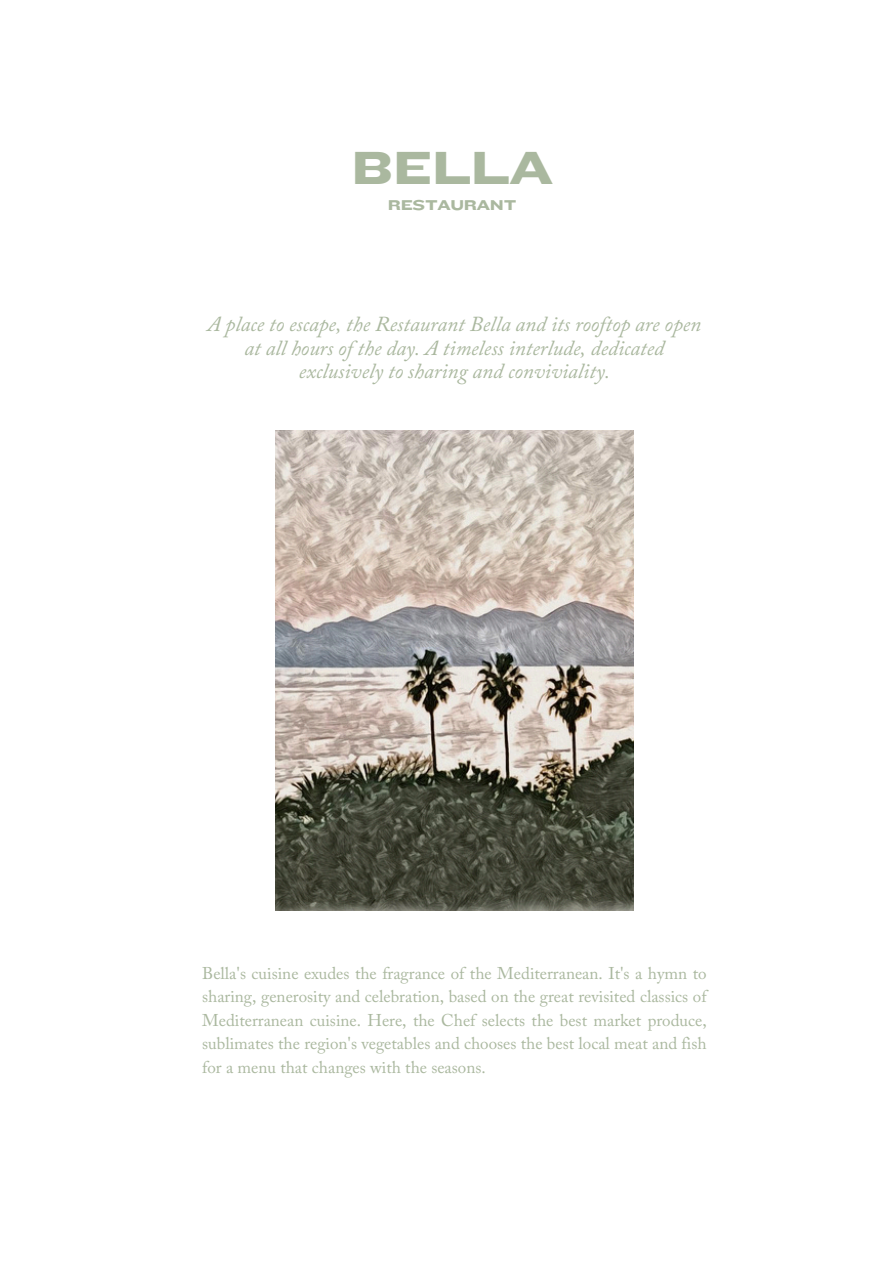
<style>
.page{position:relative;width:894px;height:1264px;background:#fff}
.page>*{position:absolute;margin:0;border:0;box-sizing:border-box;transform-origin:0 0}
.t1{font:48.15px "Knockout 54";letter-spacing:-.02em;color:#aab89f}
.t2{font:italic 21.15px/23.7px "Adobe Caslon Pro";color:#aab89f;text-align:center}
.t3{font:16.95px/23.7px "Adobe Caslon Pro";color:#aab89f;text-align:justify}
.t4{font:14.7px "Knockout 54";letter-spacing:-.02em;color:#aab89f}
</style>
<div class="page">
<img style="left:275px;top:431px;width:358px;height:479px">
<p class="t1" style="left:351px;top:137px;width:203px">BELLA</p>
<h2 class="t4" style="left:387px;top:195px;width:130px">RESTAURANT</h2>
<p class="t2" style="left:207px;top:314px;width:495px">A place to escape, the Restaurant Bella and its rooftop are open at all hours of the day. A timeless interlude, dedicated exclusively to sharing and conviviality.</p>
<h3 class="t3" style="left:202px;top:962px;width:506px">Bella's cuisine exudes the fragrance of the Mediterranean. It's a hymn to sharing, generosity and celebration, based on the great revisited classics of Mediterranean cuisine. Here, the Chef selects the best market produce, sublimates the region's vegetables and chooses the best local meat and fish for a menu that changes with the seasons.</h3>
</div>
